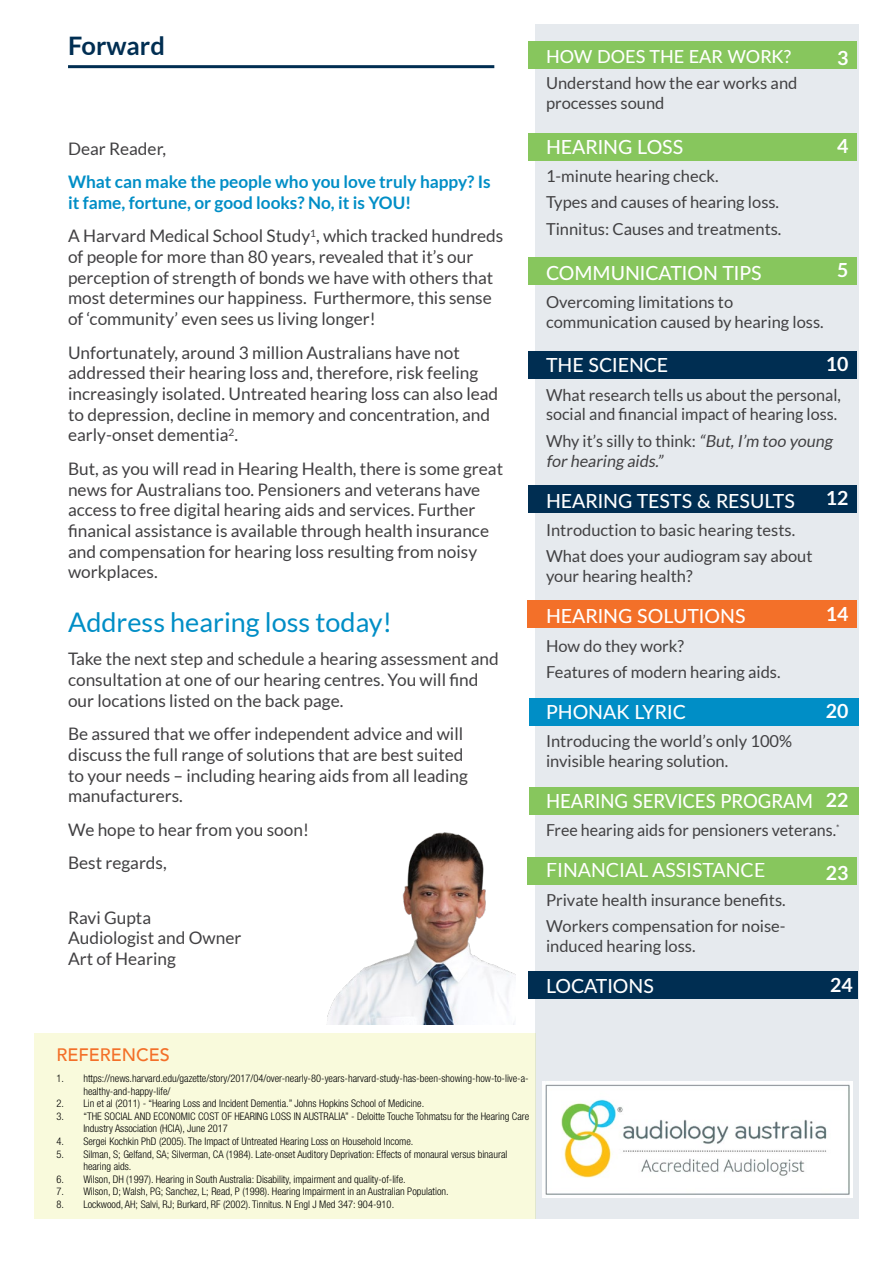
<style>
.page{position:relative;width:893px;height:1263px;background:#fff}
.page>*{position:absolute;margin:0;border:0;box-sizing:border-box;transform-origin:0 0}
.t1{font:27px "Lato";color:#008ec6}
.t2{font:700 25.5px "Lato";color:#002e52}
.t3{font:500 19.5px "Lato";color:#fff}
.t4{font:500 19.5px "Lato";color:#fff;scale:.95 1}
.t5{font:19.5px "Lato";color:#fff}
.t6{font:700 19.5px "Lato";color:#fff}
.t7{font:500 18px "Lato";color:#fff}
.t8{font:500 18px "Avenir";color:#f37029}
.t9{font:17.25px/20.7px "Lato";color:#414042}
.t10{font:700 17.25px/20.7px "Lato";color:#008ec6}
.t11{font:16.5px/26.5px "Lato";color:#414042}
.t12{font:italic 16.5px/19.8px "Lato";color:#414042}
.t13{font:300 condensed 10.5px/12.6px "Helvetica Neue LT Std";color:#000}
.s1{font-style:normal}
</style>
<div class="page">
<div style="left:34px;top:1033px;width:501px;height:186px;background:#f9fadc"></div>
<div style="left:535px;top:24px;width:324px;height:1195px;background:#e6eaee"></div>
<div style="left:528px;top:41px;width:329px;height:27px;background:#87c65d"></div>
<div style="left:528px;top:133px;width:329px;height:27px;background:#87c65d"></div>
<div style="left:528px;top:258px;width:329px;height:27px;background:#87c65d"></div>
<div style="left:529px;top:787px;width:329px;height:27px;background:#87c65d"></div>
<div style="left:528px;top:351px;width:329px;height:27px;background:#002e52"></div>
<div style="left:527px;top:601px;width:330px;height:27px;background:#f37029"></div>
<div style="left:528px;top:971px;width:330px;height:27px;background:#002e52"></div>
<div style="left:527px;top:858px;width:330px;height:27px;background:#87c65d"></div>
<div style="left:528px;top:485px;width:329px;height:27px;background:#002e52"></div>
<hr style="left:68px;top:65px;width:426px;height:3px;background:#002e52">
<img style="left:327px;top:832px;width:189px;height:192px">
<img style="left:542px;top:1082px;width:311px;height:115px">
<div style="left:529px;top:699px;width:329px;height:27px;background:#008ec6"></div>
<h2 class="t2" style="left:68px;top:31px;width:98px">Forward</h2>
<p class="t9" style="left:68px;top:138px;width:100px">Dear Reader,</p>
<p class="t10" style="left:68px;top:171px;width:424px">What can make the people who you love truly happy? Is it fame, fortune, or good looks? No, it is YOU!</p>
<p class="t9" style="left:68px;top:226px;width:437px">A Harvard Medical School Study<sup>1</sup>, which tracked hundreds of people for more than 80 years, revealed that it’s our perception of strength of bonds we have with others that most determines our happiness. Furthermore, this sense of ‘community’ even sees us living longer!</p>
<p class="t9" style="left:68px;top:342px;width:432px">Unfortunately, around 3 million Australians have not addressed their hearing loss and, therefore, risk feeling increasingly isolated. Untreated hearing loss can also lead to depression, decline in memory and concentration, and early-onset dementia<sup>2</sup>.</p>
<p class="t9" style="left:68px;top:458px;width:437px">But, as you will read in Hearing Health, there is some great news for Australians too. Pensioners and veterans have access to free digital hearing aids and services. Further finanical assistance is available through health insurance and compensation for hearing loss resulting from noisy workplaces.</p>
<h1 class="t1" style="left:68px;top:607px;width:325px">Address hearing loss today!</h1>
<p class="t9" style="left:68px;top:649px;width:432px">Take the next step and schedule a hearing assessment and consultation at one of our hearing centres. You will find our locations listed on the back page.</p>
<p class="t9" style="left:68px;top:724px;width:401px">Be assured that we offer independent advice and will discuss the full range of solutions that are best suited to your needs – including hearing aids from all leading manufacturers.</p>
<p class="t9" style="left:68px;top:813px;width:242px;line-height:33.5px">We hope to hear from you soon!<br>Best regards,</p>
<p class="t9" style="left:68px;top:907px;width:175px">Ravi Gupta<br>Audiologist and Owner<br>Art of Hearing</p>
<p class="t7" style="left:546px;top:43px;width:247px">HOW DOES THE EAR WORK?</p>
<p class="t6" style="left:837px;top:47px;width:13px">3</p>
<p class="t11" style="left:546px;top:73px;width:253px;line-height:19.8px">Understand how the ear works and processes sound</p>
<p class="t3" style="left:546px;top:132px;width:139px">HEARING LOSS</p>
<p class="t11" style="left:546px;top:162px;width:237px">1-minute hearing check.<br>Types and causes of hearing loss.<br>Tinnitus: Causes and treatments.</p>
<p class="t3" style="left:546px;top:258px;width:217px">COMMUNICATION TIPS</p>
<p class="t11" style="left:546px;top:292px;width:279px;line-height:19.8px">Overcoming limitations to communication caused by hearing loss.</p>
<p class="t3" style="left:546px;top:351px;width:124px">THE SCIENCE</p>
<p class="t11" style="left:546px;top:385px;width:297px;line-height:19.8px">What research tells us about the personal, social and financial impact of hearing loss.</p>
<p class="t12" style="left:546px;top:431px;width:291px"><span class="s1">Why it’s silly to think:</span> “But,I’m too young for hearing aids.”</p>
<p class="t3" style="left:546px;top:486px;width:250px">HEARING TESTS &amp; RESULTS</p>
<p class="t11" style="left:546px;top:517px;width:268px">Introduction to basic hearing tests.<br>What does your audiogram say about</p>
<p class="t11" style="left:546px;top:563px;width:148px">your hearing health?</p>
<p class="t3" style="left:546px;top:602px;width:201px">HEARING SOLUTIONS</p>
<p class="t11" style="left:546px;top:632px;width:236px">How do they work?<br>Features of modern hearing aids.</p>
<p class="t3" style="left:546px;top:698px;width:141px">PHONAK LYRIC</p>
<p class="t11" style="left:546px;top:731px;width:248px;line-height:19.8px">Introducing the world’s only 100% invisible hearing solution.</p>
<p class="t4" style="left:546px;top:787px;width:282px">HEARING SERVICES PROGRAM</p>
<p class="t11" style="left:546px;top:817px;width:295px">Free hearing aids for pensioners veterans.<sup>*</sup></p>
<p class="t5" style="left:546px;top:859px;width:221px">FINANCIAL ASSISTANCE</p>
<p class="t11" style="left:546px;top:886px;width:241px">Private health insurance benefits.<br>Workers compensation for noise-</p>
<p class="t11" style="left:546px;top:932px;width:151px">induced hearing loss.</p>
<p class="t3" style="left:546px;top:971px;width:110px">LOCATIONS</p>
<p class="t6" style="left:837px;top:134px;width:13px">4</p>
<p class="t6" style="left:837px;top:259px;width:13px">5</p>
<p class="t6" style="left:826px;top:353px;width:24px">10</p>
<p class="t6" style="left:826px;top:486px;width:24px">12</p>
<p class="t6" style="left:826px;top:602px;width:24px">14</p>
<p class="t6" style="left:826px;top:700px;width:24px">20</p>
<p class="t6" style="left:826px;top:789px;width:24px">22</p>
<p class="t6" style="left:826px;top:861px;width:24px">23</p>
<p class="t6" style="left:830px;top:974px;width:24px">24</p>
<p class="t8" style="left:56px;top:1039px;width:115px">REFERENCES</p>
<p class="t13" style="left:83px;top:1072px;width:447px;text-indent:-27px">1. https://news.harvard.edu/gazette/story/2017/04/over-nearly-80-years-harvard-study-has-been-showing-how-to-live-a&shy;healthy-and-happy-life/</p>
<p class="t13" style="left:56px;top:1097px;width:369px">2. Lin et al (2011) - “Hearing Loss and Incident Dementia.” Johns Hopkins School of Medicine.</p>
<p class="t13" style="left:83px;top:1110px;width:447px;text-indent:-27px">3. “THE SOCIAL AND ECONOMIC COST OF HEARING LOSS IN AUSTRALIA” - Deloitte Touche Tohmatsu for the Hearing Care<br>Industry Association (HCIA), June 2017</p>
<p class="t13" style="left:56px;top:1135px;width:359px">4. Sergei Kochkin PhD (2005). The Impact of Untreated Hearing Loss on Household Income.</p>
<p class="t13" style="left:83px;top:1147px;width:426px;text-indent:-27px">5. Silman, S; Gelfand, SA; Silverman, CA (1984). Late-onset Auditory Deprivation: Effects of monaural versus binaural hearing aids.</p>
<p class="t13" style="left:56px;top:1173px;width:351px">6. Wilson, DH (1997). Hearing in South Australia: Disability, impairment and quality-of-life.</p>
<p class="t13" style="left:56px;top:1185px;width:394px">7. Wilson, D; Walsh, PG; Sanchez, L; Read, P (1998). Hearing Impairment in an Australian Population.</p>
<p class="t13" style="left:56px;top:1198px;width:339px">8. Lockwood, AH; Salvi, RJ; Burkard, RF (2002). Tinnitus. N Engl J Med 347: 904-910.</p>
</div>
